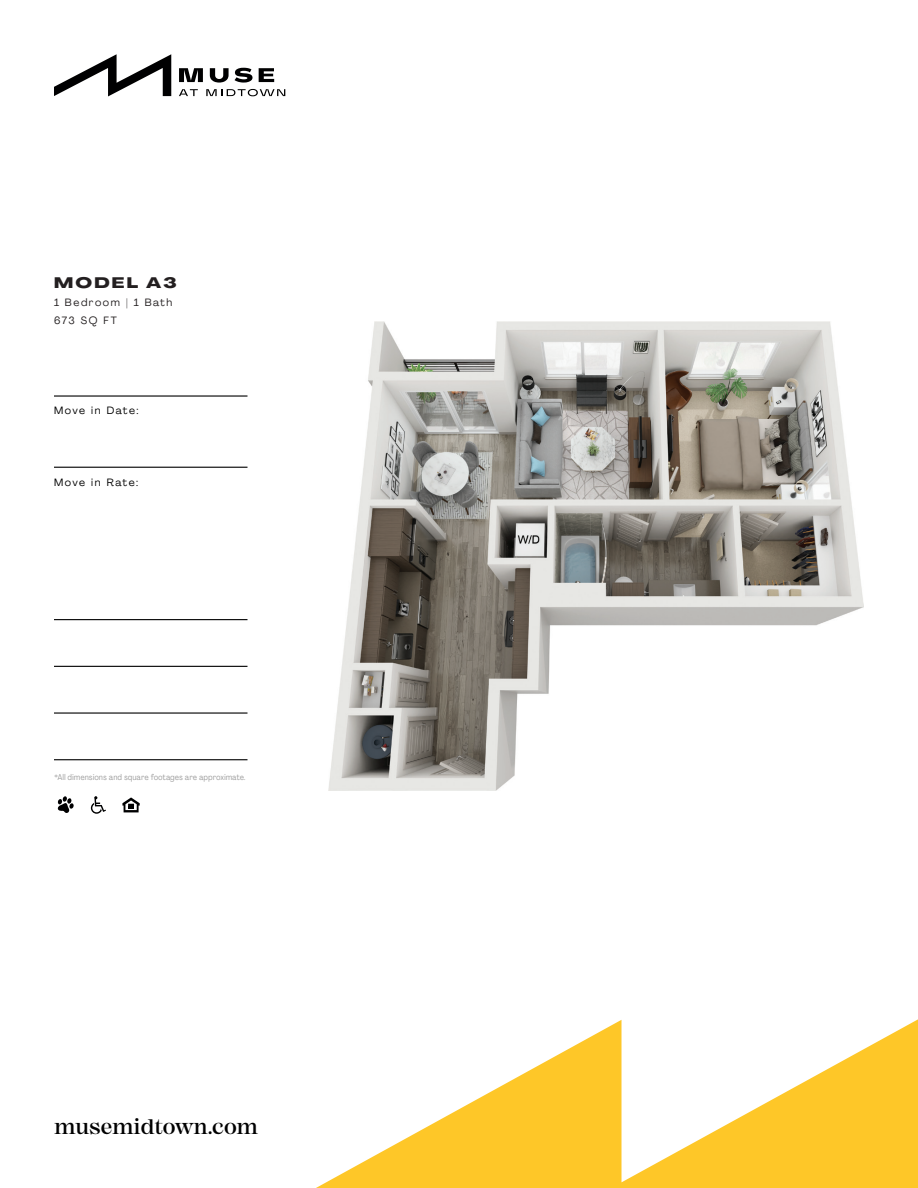
<style>
.page{position:relative;width:918px;height:1188px;background:#fff}
.page>*{position:absolute;margin:0;border:0;box-sizing:border-box;transform-origin:0 0}
.t1{font:500 21px "Mackay";color:#000001}
.t2{font:800 15px "Agrandir Grand";letter-spacing:.15em;color:#231f20}
.t3{font:10.5px "Agrandir";letter-spacing:.15em;color:#000001}
.t4{font:10.5px "Agrandir";letter-spacing:.15em;color:#231f20}
.t5{font:8.25px "Agrandir Text";letter-spacing:-.01em;color:#989898}
</style>
<div class="page">
<svg style="left:316px;top:1019px;width:602px;height:169px"></svg>
<hr style="left:54px;top:395px;width:194px;height:2px;background:#000001">
<hr style="left:54px;top:467px;width:194px;height:1px;background:#000001">
<hr style="left:54px;top:759px;width:194px;height:1px;background:#000001">
<hr style="left:54px;top:712px;width:194px;height:2px;background:#000001">
<hr style="left:54px;top:666px;width:194px;height:1px;background:#000001">
<hr style="left:54px;top:619px;width:194px;height:1px;background:#000001">
<svg style="left:57px;top:796px;width:17px;height:17px"></svg>
<svg style="left:91px;top:796px;width:15px;height:18px"></svg>
<svg style="left:122px;top:797px;width:18px;height:15px"></svg>
<svg style="left:54px;top:54px;width:117px;height:42px"></svg>
<svg style="left:179px;top:89px;width:19px;height:7px"></svg>
<svg style="left:206px;top:89px;width:79px;height:7px"></svg>
<svg style="left:179px;top:68px;width:24px;height:14px"></svg>
<svg style="left:210px;top:68px;width:19px;height:15px"></svg>
<svg style="left:235px;top:68px;width:18px;height:15px"></svg>
<svg style="left:259px;top:68px;width:15px;height:14px"></svg>
<img style="left:328px;top:321px;width:536px;height:469px">
<p class="t2" style="left:54px;top:273px;width:124px">MODEL A3</p>
<p class="t4" style="left:54px;top:296px;width:120px">1 Bedroom | 1 Bath</p>
<p class="t4" style="left:54px;top:314px;width:64px">673 SQ FT</p>
<p class="t3" style="left:54px;top:404px;width:86px">Move in Date:</p>
<p class="t3" style="left:54px;top:476px;width:86px">Move in Rate:</p>
<p class="t5" style="left:54px;top:772px;width:193px">*All dimensions and square footages are approximate.</p>
<h1 class="t1" style="left:54px;top:1114px;width:206px">musemidtown.com</h1>
</div>
